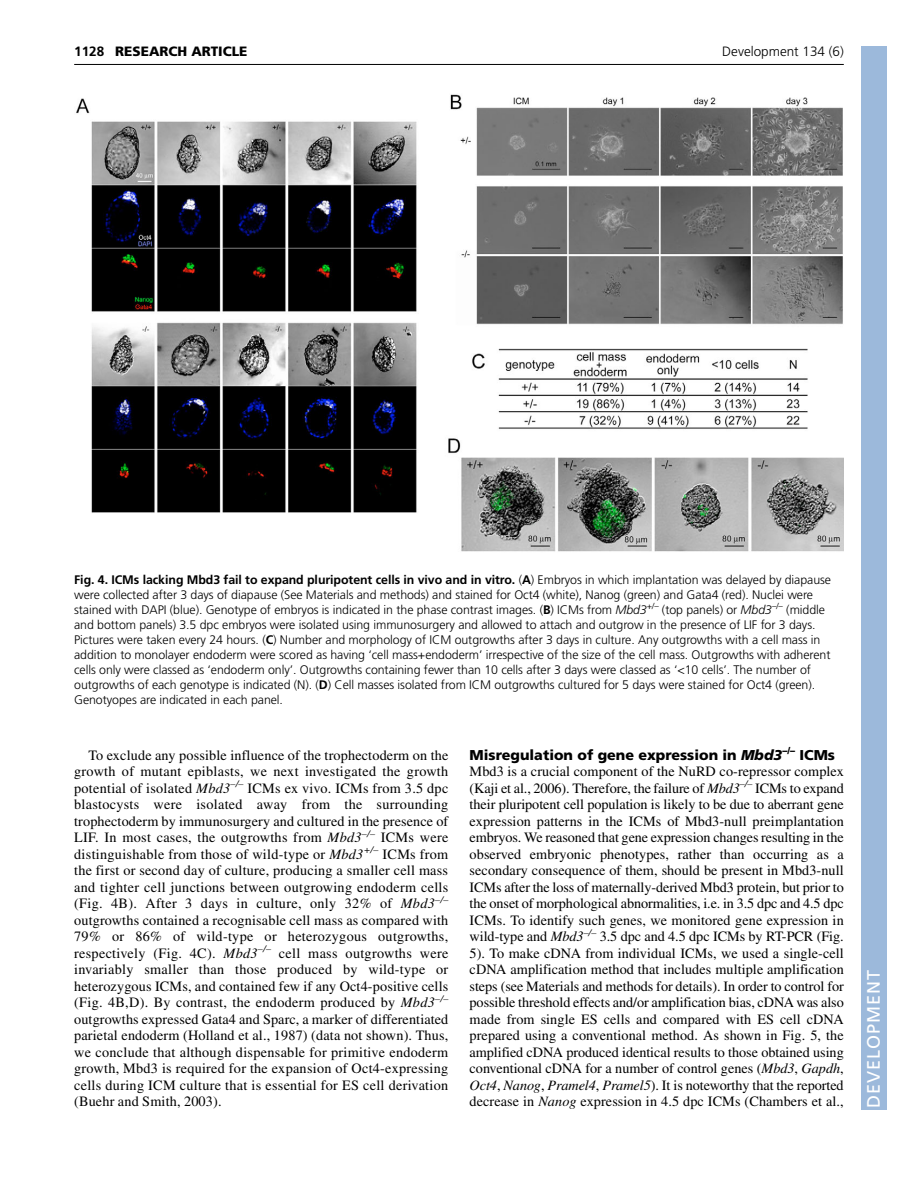
<style>
.page{position:relative;width:918px;height:1188px;background:#fff}
.page>*{position:absolute;margin:0;border:0;box-sizing:border-box;transform-origin:0 0}
.t1{font:18px "Frutiger LT Std";letter-spacing:.055em;color:#fff}
.t2{font:14.25px/16.5px "Times";letter-spacing:.005em;color:#000;text-align:justify}
.t3{font:900 14.25px "Frutiger LT Std";color:#000}
.t4{font:300 13.5px "Frutiger LT Std";color:#000}
.t5{font:900 13.5px "Frutiger LT Std";color:#000}
.t6{font:700 13.5px "Frutiger LT Std";color:#000}
.t7{font:300 12.3px/15px "Frutiger LT Std";letter-spacing:-.005em;color:#000}
.s1{font-weight:700}
.s2{font-style:italic}
</style>
<div class="page">
<div style="left:861px;top:46px;width:25px;height:1064px;background:#9cb9db"></div>
<hr style="left:74px;top:64px;width:770px;height:1px;background:#000">
<img style="left:76px;top:94px;width:768px;height:458px">
<p class="t6" style="left:74px;top:46px;width:32px">1128</p>
<p class="t5" style="left:115px;top:46px;width:134px">RESEARCH ARTICLE</p>
<p class="t4" style="left:722px;top:46px;width:123px">Development 134 (6)</p>
<p class="t7" style="left:74px;top:573px;width:758px"><span class="s1">Fig. 4. ICMs lacking Mbd3 fail to expand pluripotent cells in vivo and in vitro.</span> (<span class="s1">A</span>) Embryos in which implantation was delayed by diapause were collected after 3 days of diapause (See Materials and methods) and stained for Oct4 (white), Nanog (green) and Gata4 (red). Nuclei were stained with DAPI (blue). Genotype of embryos is indicated in the phase contrast images. (<span class="s1">B</span>) ICMs from <span class="s2">Mbd3</span><sup>+/–</sup> (top panels) or <span class="s2">Mbd3</span><sup>–/–</sup> (middle and bottom panels) 3.5 dpc embryos were isolated using immunosurgery and allowed to attach and outgrow in the presence of LIF for 3 days.<br>Pictures were taken every 24 hours. (<span class="s1">C</span>) Number and morphology of ICM outgrowths after 3 days in culture. Any outgrowths with a cell mass in addition to monolayer endoderm were scored as having ‘cell mass+endoderm’ irrespective of the size of the cell mass. Outgrowths with adherent cells only were classed as ‘endoderm only’. Outgrowths containing fewer than 10 cells after 3 days were classed as ‘&lt;10 cells’. The number of outgrowths of each genotype is indicated (N). (<span class="s1">D</span>) Cell masses isolated from ICM outgrowths cultured for 5 days were stained for Oct4 (green).<br>Genotyopes are indicated in each panel.</p>
<p class="t2" style="left:74px;top:748px;width:376px;text-indent:14px">To exclude any possible influence of the trophectoderm on the growth of mutant epiblasts, we next investigated the growth potential of isolated <span class="s2">Mbd3</span><sup>–/–</sup> ICMs ex vivo. ICMs from 3.5 dpc blastocysts were isolated away from the surrounding trophectoderm by immunosurgery and cultured in the presence of LIF. In most cases, the outgrowths from <span class="s2">Mbd3</span><sup>–/–</sup> ICMs were distinguishable from those of wild-type or <span class="s2">Mbd3</span><sup>+/–</sup> ICMs from the first or second day of culture, producing a smaller cell mass and tighter cell junctions between outgrowing endoderm cells (Fig. 4B). After 3 days in culture, only 32% of <span class="s2">Mbd3</span><sup>–/– </sup>outgrowths contained a recognisable cell mass as compared with 79% or 86% of wild-type or heterozygous outgrowths, respectively (Fig. 4C). <span class="s2">Mbd3</span><sup>–/–</sup> cell mass outgrowths were invariably smaller than those produced by wild-type or heterozygous ICMs, and contained few if any Oct4-positive cells (Fig. 4B,D). By contrast, the endoderm produced by <span class="s2">Mbd3</span><sup>–/– </sup>outgrowths expressed Gata4 and Sparc, a marker of differentiated parietal endoderm (Holland et al., 1987) (data not shown). Thus, we conclude that although dispensable for primitive endoderm growth, Mbd3 is required for the expansion of Oct4-expressing cells during ICM culture that is essential for ES cell derivation (Buehr and Smith, 2003).</p>
<p class="t3" style="left:470px;top:749px;width:367px">Misregulation of gene expression in <span class="s2">Mbd3</span><sup>–/–</sup> ICMs</p>
<p class="t2" style="left:470px;top:765px;width:376px">Mbd3 is a crucial component of the NuRD co-repressor complex (Kaji et al., 2006). Therefore, the failure of <span class="s2">Mbd3</span><sup>–/–</sup> ICMs to expand their pluripotent cell population is likely to be due to aberrant gene expression patterns in the ICMs of Mbd3-null preimplantation embryos. We reasoned that gene expression changes resulting in the observed embryonic phenotypes, rather than occurring as a secondary consequence of them, should be present in Mbd3-null ICMs after the loss of maternally-derived Mbd3 protein, but prior to the onset of morphological abnormalities, i.e. in 3.5 dpc and 4.5 dpc ICMs. To identify such genes, we monitored gene expression in wild-type and <span class="s2">Mbd3</span><sup>–/–</sup> 3.5 dpc and 4.5 dpc ICMs by RT-PCR (Fig.<br>5). To make cDNA from individual ICMs, we used a single-cell cDNA amplification method that includes multiple amplification steps (see Materials and methods for details). In order to control for possible threshold effects and/or amplification bias, cDNA was also made from single ES cells and compared with ES cell cDNA prepared using a conventional method. As shown in Fig. 5, the amplified cDNA produced identical results to those obtained using conventional cDNA for a number of control genes (<span class="s2">Mbd3</span>, <span class="s2">Gapdh</span>, <span class="s2">Oct4</span>, <span class="s2">Nanog</span>, <span class="s2">Pramel4</span>, <span class="s2">Pramel5</span>). It is noteworthy that the reported decrease in <span class="s2">Nanog</span> expression in 4.5 dpc ICMs (Chambers et al.,</p>
<p class="t1" style="left:863px;top:1108px;width:140px;rotate:-90deg">DEVELOPMENT</p>
</div>
